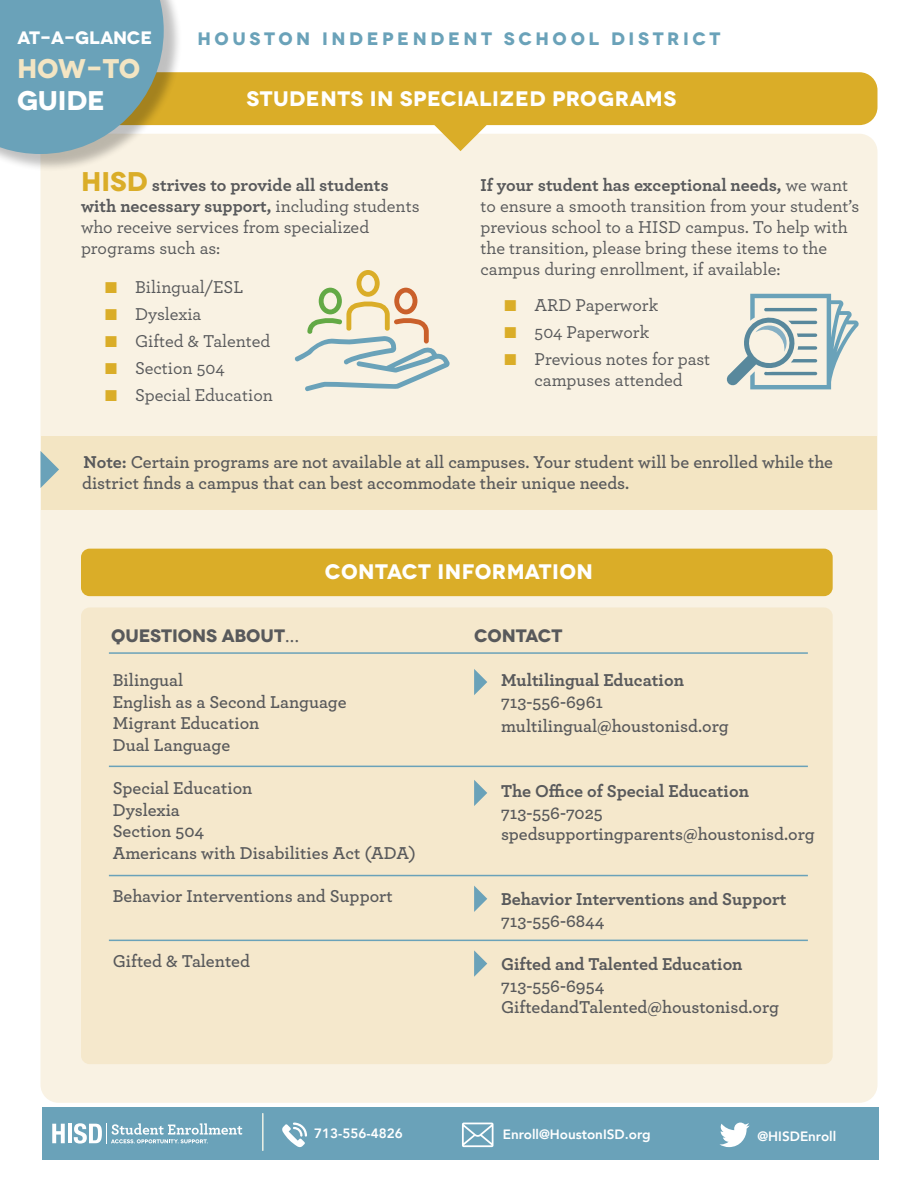
<style>
.page{position:relative;width:918px;height:1188px;background:#fff}
.page>*{position:absolute;margin:0;border:0;box-sizing:border-box;transform-origin:0 0}
.t1{font:700 27px "Novecentowide";color:#f3e5c3}
.t2{font:700 27px "Novecentowide";letter-spacing:-.01em;color:#fff}
.t3{font:700 21px "Novecentowide";letter-spacing:.02em;color:#fff}
.t4{font:600 18px/21.6px "Archer";color:#58595b}
.t5{font:500 18px/21px "Archer";color:#58595b}
.t6{font:700 18px "Archer";color:#58595b}
.t7{font:700 18px "Novecentowide";letter-spacing:.2em;color:#6aa2b9}
.t8{font:700 18px "Novecentowide";letter-spacing:-.005em;color:#58595b}
.t9{font:700 18px "Novecentowide";letter-spacing:-.01em;color:#fff}
.t10{font:800 13.5px "Avenir";color:#fff}
.s1{font-family:"Novecentowide";font-weight:700;font-size:27px;color:#daad28}
.s2{font-weight:700}
.s3{color:#daad28}
</style>
<div class="page">
<div style="left:40px;top:134px;width:838px;height:969px;background:#f9f2e3;border-radius:18px"></div>
<div style="left:40px;top:72px;width:838px;height:53px;background:#daad28;border-radius:18px"></div>
<svg style="left:432px;top:125px;width:57px;height:26px"></svg>
<div style="left:42px;top:1107px;width:837px;height:53px;background:#6aa2b9"></div>
<svg style="left:462px;top:1123px;width:32px;height:24px"></svg>
<svg style="left:719px;top:1123px;width:31px;height:24px"></svg>
<svg style="left:282px;top:1123px;width:25px;height:24px"></svg>
<svg style="left:52px;top:1124px;width:13px;height:19px"></svg>
<hr style="left:68px;top:1124px;width:4px;height:19px;background:#fff">
<svg style="left:74px;top:1123px;width:168px;height:21px"></svg>
<hr style="left:262px;top:1114px;width:2px;height:36px;background:#ecf1e5">
<div style="left:0;top:0;width:183px;height:173px;background:#000;opacity:.25"></div>
<svg style="left:0;top:0;width:164px;height:154px;background:#77a5b3"></svg>
<div style="left:41px;top:436px;width:836px;height:74px;background:#f3e5c3"></div>
<svg style="left:40px;top:451px;width:19px;height:37px"></svg>
<div style="left:81px;top:608px;width:752px;height:456px;background:#f5e8cc;border-radius:9px"></div>
<div style="left:81px;top:549px;width:752px;height:47px;background:#daad28;border-radius:9px"></div>
<hr style="left:109px;top:766px;width:699px;height:1px;background:#6aa2b9">
<hr style="left:109px;top:875px;width:699px;height:1px;background:#6aa2b9">
<hr style="left:109px;top:940px;width:699px;height:1px;background:#6aa2b9">
<hr style="left:109px;top:652px;width:699px;height:2px;background:#6aa2b9">
<svg style="left:294px;top:270px;width:156px;height:121px"></svg>
<svg style="left:726px;top:294px;width:133px;height:95px"></svg>
<svg style="left:474px;top:669px;width:13px;height:26px"></svg>
<svg style="left:474px;top:780px;width:13px;height:26px"></svg>
<svg style="left:474px;top:886px;width:13px;height:26px"></svg>
<svg style="left:474px;top:950px;width:13px;height:27px"></svg>
<p class="t9" style="left:18px;top:26px;width:136px">AT-A-GLANCE</p>
<h1 class="t1" style="left:17px;top:51px;width:125px">HOW-TO</h1>
<h1 class="t2" style="left:17px;top:84px;width:90px">GUIDE</h1>
<p class="t7" style="left:197px;top:28px;width:525px">HOUSTON INDEPENDENT SCHOOL DISTRICT</p>
<p class="t3" style="left:246px;top:86px;width:431px">STUDENTS IN SPECIALIZED PROGRAMS</p>
<p class="t5" style="left:81px;top:174px;width:340px"><span class="s1">HISD</span> <span class="s2">strives to provide all students with necessary support,</span> including students who receive services from specialized programs such as:</p>
<p class="t5" style="left:105px;top:276px;width:140px"><span class="s3">■</span> Bilingual/ESL</p>
<p class="t5" style="left:105px;top:303px;width:98px"><span class="s3">■</span> Dyslexia</p>
<p class="t5" style="left:105px;top:330px;width:167px"><span class="s3">■</span> Gifted &amp; Talented</p>
<p class="t5" style="left:105px;top:357px;width:121px"><span class="s3">■</span> Section 504</p>
<p class="t5" style="left:105px;top:384px;width:169px"><span class="s3">■</span> Special Education</p>
<p class="t5" style="left:481px;top:174px;width:380px"><span class="s2">If your student has exceptional needs,</span> we want to ensure a smooth transition from your student’s previous school to a HISD campus. To help with the transition, please bring these items to the campus during enrollment, if available:</p>
<p class="t5" style="left:505px;top:294px;width:155px"><span class="s3">■</span> ARD Paperwork</p>
<p class="t5" style="left:505px;top:321px;width:146px"><span class="s3">■</span> 504 Paperwork</p>
<p class="t5" style="left:505px;top:348px;width:207px;text-align:center"><span class="s3">■</span> Previous notes for past campuses attended</p>
<p class="t4" style="left:82px;top:450px;width:753px;line-height:21px"><span class="s2">Note:</span> Certain programs are not available at all campuses. Your student will be enrolled while the district finds a campus that can best accommodate their unique needs.</p>
<p class="t3" style="left:325px;top:559px;width:270px">CONTACT INFORMATION</p>
<p class="t8" style="left:111px;top:624px;width:189px">QUESTIONS ABOUT…</p>
<p class="t8" style="left:474px;top:624px;width:90px">CONTACT</p>
<p class="t4" style="left:113px;top:668px;width:236px">Bilingual<br>English as a Second Language<br>Migrant Education<br>Dual Language</p>
<p class="t4" style="left:113px;top:776px;width:305px">Special Education<br>Dyslexia<br>Section 504<br>Americans with Disabilities Act (ADA)</p>
<p class="t4" style="left:113px;top:884px;width:282px">Behavior Interventions and Support</p>
<p class="t4" style="left:113px;top:949px;width:139px">Gifted &amp; Talented</p>
<p class="t6" style="left:501px;top:666px;width:184px">Multilingual Education</p>
<p class="t4" style="left:501px;top:688px;width:229px;line-height:24.6px">713-556-6961 multilingual@houstonisd.org</p>
<p class="t6" style="left:501px;top:777px;width:250px">The Office of Special Education</p>
<p class="t4" style="left:501px;top:801px;width:315px">713-556-7025 spedsupportingparents@houstonisd.org</p>
<p class="t6" style="left:501px;top:885px;width:287px">Behavior Interventions and Support</p>
<p class="t4" style="left:501px;top:909px;width:105px">713-556-6844</p>
<p class="t6" style="left:501px;top:950px;width:243px">Gifted and Talented Education</p>
<p class="t4" style="left:501px;top:974px;width:280px">713-556-6954<br>GiftedandTalented@houstonisd.org</p>
<p class="t10" style="left:314px;top:1122px;width:90px">713-556-4826</p>
<p class="t10" style="left:503px;top:1124px;width:149px">Enroll@HoustonISD.org</p>
<p class="t10" style="left:757px;top:1126px;width:80px">@HISDEnroll</p>
</div>
